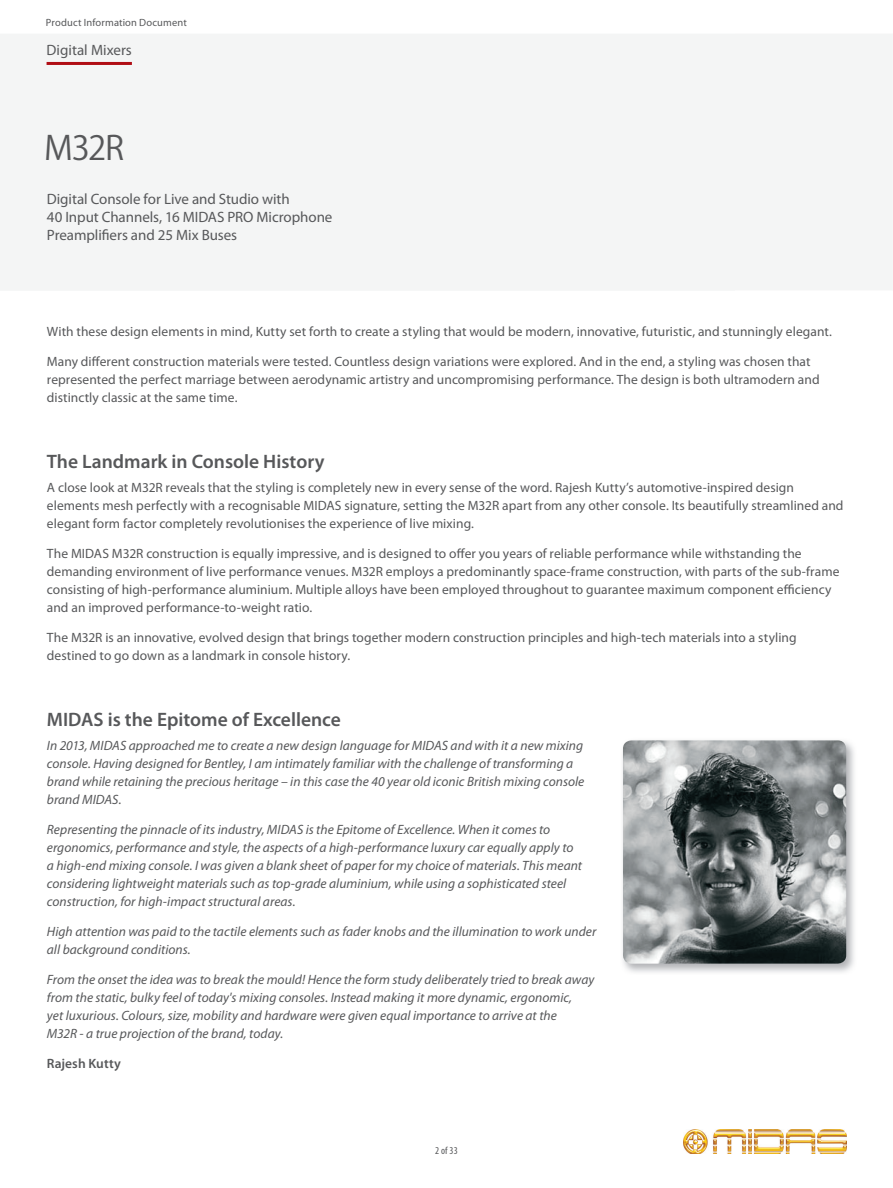
<style>
.page{position:relative;width:893px;height:1188px;background:#fff}
.page>*{position:absolute;margin:0;border:0;box-sizing:border-box;transform-origin:0 0}
.t1{font:33px "Koz Go Pro Regular 90 pv RKSJ H";color:#57585a}
.t2{font:600 19.5px "Myriad Pro";color:#57585a}
.t3{font:15px/18px "Myriad Pro";letter-spacing:-.005em;color:#57585a}
.t4{font:13.5px/18px "Myriad Pro";letter-spacing:.005em;color:#57585a}
.t5{font:italic 13.5px/18px "Myriad Pro";color:#57585a}
.t6{font:600 13.5px "Myriad Pro";letter-spacing:.01em;color:#57585a}
.t7{font:10.5px "Myriad Pro";letter-spacing:.015em;color:#57585a}
.t8{font:condensed 10.5px "Myriad Pro";color:#57585a}
</style>
<div class="page">
<img style="left:683px;top:1130px;width:163px;height:24px">
<hr style="left:47px;top:62px;width:85px;height:3px;background:#b00d15">
<img style="left:622px;top:739px;width:234px;height:234px">
<img style="left:623px;top:740px;width:223px;height:224px;border-radius:9px">
<p class="t7" style="left:46px;top:18px;width:142px">Product Information Document</p>
<p class="t3" style="left:47px;top:42px;width:87px">Digital Mixers</p>
<h1 class="t1" style="left:44px;top:135px;width:82px">M32R</h1>
<p class="t3" style="left:47px;top:191px;width:287px">Digital Console for Live and Studio with<br>40 Input Channels, 16 MIDAS PRO Microphone<br>Preamplifiers and 25 Mix Buses</p>
<p class="t4" style="left:47px;top:324px;width:786px">With these design elements in mind, Kutty set forth to create a styling that would be modern, innovative, futuristic, and stunningly elegant.</p>
<p class="t4" style="left:47px;top:354px;width:774px">Many different construction materials were tested. Countless design variations were explored. And in the end, a styling was chosen that represented the perfect marriage between aerodynamic artistry and uncompromising performance. The design is both ultramodern and distinctly classic at the same time.</p>
<h2 class="t2" style="left:47px;top:454px;width:279px">The Landmark in Console History</h2>
<p class="t4" style="left:47px;top:480px;width:798px">A close look at M32R reveals that the styling is completely new in every sense of the word. Rajesh Kutty’s automotive-inspired design elements mesh perfectly with a recognisable MIDAS signature, setting the M32R apart from any other console. Its beautifully streamlined and elegant form factor completely revolutionises the experience of live mixing.</p>
<p class="t4" style="left:47px;top:546px;width:794px">The MIDAS M32R construction is equally impressive, and is designed to offer you years of reliable performance while withstanding the demanding environment of live performance venues. M32R employs a predominantly space-frame construction, with parts of the sub-frame consisting of high-performance aluminium. Multiple alloys have been employed throughout to guarantee maximum component efficiency and an improved performance-to-weight ratio.</p>
<p class="t4" style="left:47px;top:630px;width:751px">The M32R is an innovative, evolved design that brings together modern construction principles and high-tech materials into a styling destined to go down as a landmark in console history.</p>
<h2 class="t2" style="left:47px;top:712px;width:295px">MIDAS is the Epitome of Excellence</h2>
<p class="t5" style="left:47px;top:738px;width:539px">In 2013, MIDAS approached me to create a new design language for MIDAS and with it a new mixing console. Having designed for Bentley, I am intimately familiar with the challenge of transforming a brand while retaining the precious heritage – in this case the 40 year old iconic British mixing console brand MIDAS.</p>
<p class="t5" style="left:47px;top:822px;width:537px">Representing the pinnacle of its industry, MIDAS is the Epitome of Excellence. When it comes to ergonomics, performance and style, the aspects of a high-performance luxury car equally apply to a high-end mixing console. I was given a blank sheet of paper for my choice of materials. This meant considering lightweight materials such as top-grade aluminium, while using a sophisticated steel construction, for high-impact structural areas.</p>
<p class="t5" style="left:47px;top:924px;width:551px">High attention was paid to the tactile elements such as fader knobs and the illumination to work under all background conditions.</p>
<p class="t5" style="left:47px;top:972px;width:549px">From the onset the idea was to break the mould! Hence the form study deliberately tried to break away from the static, bulky feel of today's mixing consoles. Instead making it more dynamic, ergonomic,<br>yet luxurious. Colours, size, mobility and hardware were given equal importance to arrive at the<br>M32R - a true projection of the brand, today.</p>
<p class="t6" style="left:47px;top:1058px;width:76px">Rajesh Kutty</p>
<p class="t8" style="left:435px;top:1147px;width:24px">2 of 33</p>
</div>
